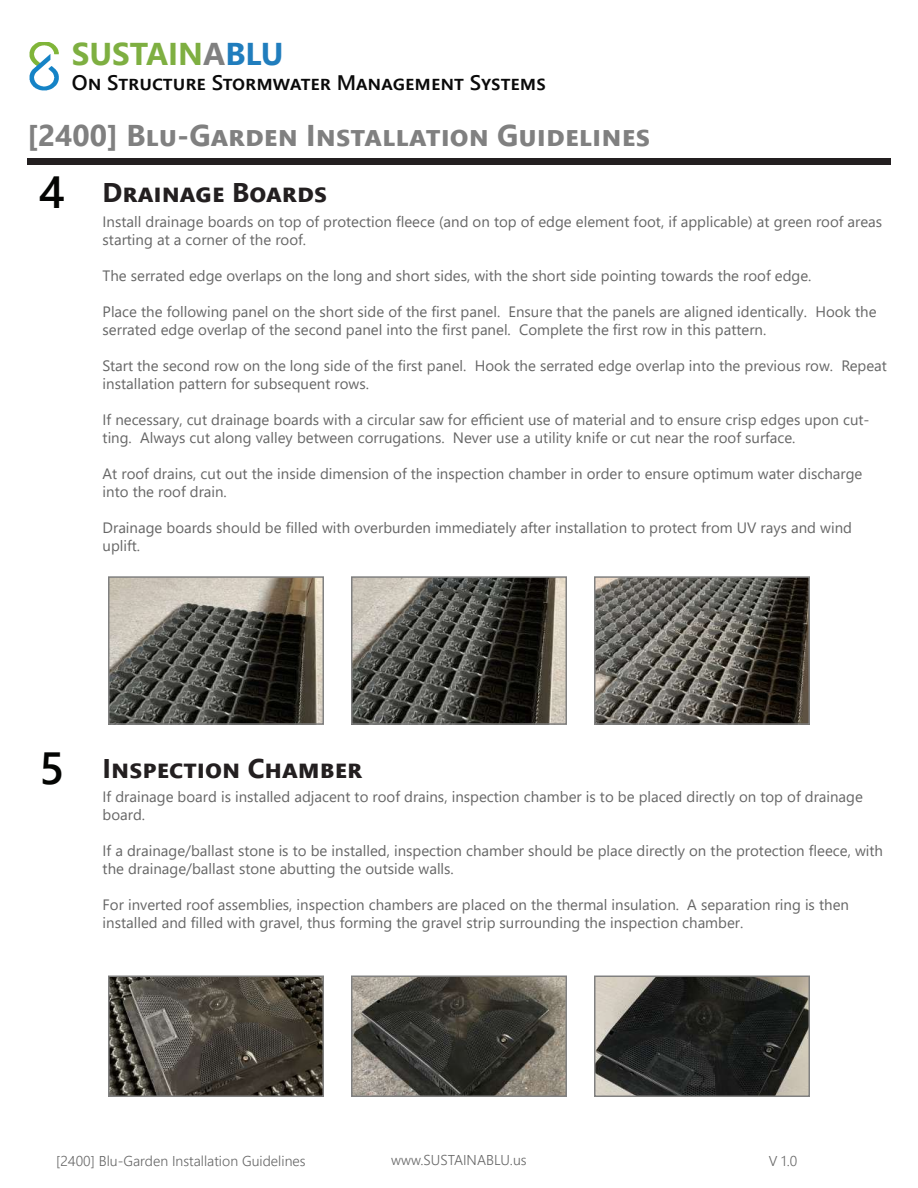
<style>
.page{position:relative;width:918px;height:1188px;background:#fff}
.page>*{position:absolute;margin:0;border:0;box-sizing:border-box;transform-origin:0 0}
.t1{font:600 45px "Segoe UI";color:#040503}
.t2{font:700 31.5px "Segoe UI";color:#7eaf41}
.t3{font:700 30px "Segoe UI";color:#808080}
.t4{font:700 27px "Segoe UI";letter-spacing:.02em;color:#231f20}
.t5{font:600 21px "Segoe UI";color:#0a0a0a}
.t6{font:15px/18px "Segoe UI";color:#666}
.t7{font:300 14.25px "Segoe UI";color:#676767}
.s1{color:#808080}
.s2{color:#207dbd}
.s3{font-weight:600;font-size:45px;color:#040503}
</style>
<div class="page">
<div style="left:27px;top:159px;width:864px;height:6px;background:#231f20"></div>
<img style="left:29px;top:42px;width:30px;height:49px">
<img style="left:111px;top:579px;width:210px;height:143px">
<div style="left:108px;top:576px;width:216px;height:149px;border:2px solid #808080"></div>
<img style="left:354px;top:579px;width:210px;height:143px">
<div style="left:351px;top:576px;width:216px;height:149px;border:2px solid #808080"></div>
<img style="left:597px;top:579px;width:210px;height:143px">
<div style="left:594px;top:576px;width:216px;height:149px;border:2px solid #808080"></div>
<img style="left:111px;top:979px;width:210px;height:115px">
<div style="left:108px;top:976px;width:216px;height:121px;border:2px solid #808080"></div>
<img style="left:354px;top:979px;width:210px;height:115px">
<div style="left:351px;top:976px;width:216px;height:121px;border:2px solid #808080"></div>
<img style="left:597px;top:979px;width:210px;height:115px">
<div style="left:594px;top:976px;width:216px;height:121px;border:2px solid #808080"></div>
<h2 class="t2" style="left:72px;top:24px;width:213px">SUSTAIN<span class="s1">A</span><span class="s2">BLU</span></h2>
<h3 class="t5" style="left:72px;top:63px;width:476px">On Structure Stormwater Management Systems</h3>
<h3 class="t3" style="left:27px;top:107px;width:625px">[2400] Blu-Garden Installation Guidelines</h3>
<h3 class="t4" style="left:39px;top:167px;width:290px"><span class="s3">4</span> Drainage Boards</h3>
<p class="t6" style="left:103px;top:211px;width:781px">Install drainage boards on top of protection fleece (and on top of edge element foot, if applicable) at green roof areas starting at a corner of the roof.</p>
<p class="t6" style="left:103px;top:265px;width:710px">The serrated edge overlaps on the long and short sides, with the short side pointing towards the roof edge.</p>
<p class="t6" style="left:103px;top:301px;width:775px">Place the following panel on the short side of the first panel. Ensure that the panels are aligned identically. Hook the serrated edge overlap of the second panel into the first panel. Complete the first row in this pattern.</p>
<p class="t6" style="left:103px;top:355px;width:786px">Start the second row on the long side of the first panel. Hook the serrated edge overlap into the previous row. Repeat installation pattern for subsequent rows.</p>
<p class="t6" style="left:103px;top:409px;width:768px">If necessary, cut drainage boards with a circular saw for efficient use of material and to ensure crisp edges upon cut&shy;ting. Always cut along valley between corrugations. Never use a utility knife or cut near the roof surface.</p>
<p class="t6" style="left:103px;top:463px;width:761px">At roof drains, cut out the inside dimension of the inspection chamber in order to ensure optimum water discharge into the roof drain.</p>
<p class="t6" style="left:103px;top:517px;width:751px">Drainage boards should be filled with overburden immediately after installation to protect from UV rays and wind uplift.</p>
<h1 class="t1" style="left:39px;top:725px;width:26px">5</h1>
<h3 class="t4" style="left:103px;top:743px;width:257px">Inspection Chamber</h3>
<p class="t6" style="left:103px;top:787px;width:762px">If drainage board is installed adjacent to roof drains, inspection chamber is to be placed directly on top of drainage board.</p>
<p class="t6" style="left:103px;top:841px;width:782px">If a drainage/ballast stone is to be installed, inspection chamber should be place directly on the protection fleece, with the drainage/ballast stone abutting the outside walls.</p>
<p class="t6" style="left:103px;top:895px;width:748px">For inverted roof assemblies, inspection chambers are placed on the thermal insulation. A separation ring is then installed and filled with gravel, thus forming the gravel strip surrounding the inspection chamber.</p>
<p class="t7" style="left:56px;top:1148px;width:251px">[2400] Blu-Garden Installation Guidelines</p>
<p class="t7" style="left:391px;top:1146px;width:137px">www.SUSTAINABLU.us</p>
<p class="t7" style="left:769px;top:1148px;width:30px">V 1.0</p>
</div>
